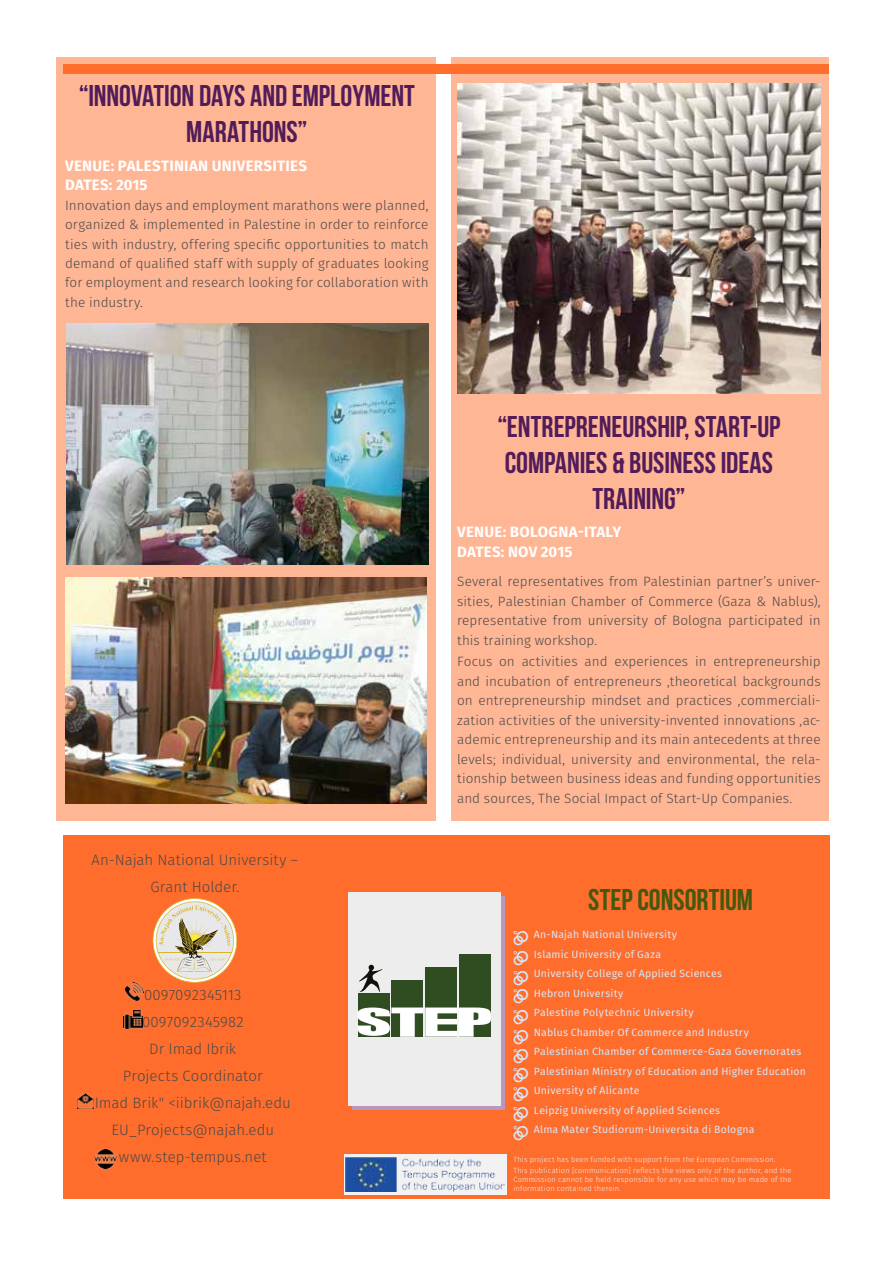
<style>
.page{position:relative;width:893px;height:1263px;background:#fff}
.page>*{position:absolute;margin:0;border:0;box-sizing:border-box;transform-origin:0 0}
.t1{font:31.5px "Entypo";color:#d6e6f7}
.t2{font:30px/36px "Bebas Neue";letter-spacing:-.005em;color:#521c59;text-align:center}
.t3{font:30px "Bebas Neue";color:#42590e}
.t4{font:300 15px/27px "Fira Sans";color:#4a4a49;text-align:center}
.t5{font:700 15px/19.5px "Fira Sans";letter-spacing:.015em;color:#fff}
.t6{font:300 13.5px/19.5px "Fira Sans";letter-spacing:.005em;color:#4a4a49;text-align:justify}
.t7{font:10.5px/19.5px "Fira Sans";letter-spacing:.02em;color:#d6e6f7}
.t8{font:300 7.5px/11.1px "Fira Sans";letter-spacing:.02em;color:#ededed}
</style>
<div class="page">
<div style="left:64px;top:836px;width:262px;height:363px;background:#ff6d2c"></div>
<div style="left:326px;top:836px;width:503px;height:363px;background:#ff6d2c"></div>
<div style="left:56px;top:57px;width:380px;height:764px;background:#ffb695"></div>
<div style="left:452px;top:57px;width:377px;height:764px;background:#ffb695"></div>
<svg style="left:153px;top:898px;width:84px;height:85px"></svg>
<div style="left:345px;top:1154px;width:162px;height:41px;background:#f2f2f3"></div>
<img style="left:346px;top:1157px;width:159px;height:35px">
<svg style="left:352px;top:896px;width:153px;height:214px;background:#c0a2c3"></svg>
<div style="left:348px;top:892px;width:152px;height:214px;background:#ededed"></div>
<div style="left:250px;top:64px;width:186px;height:9px;background:#ff6d2c"></div>
<div style="left:64px;top:64px;width:186px;height:9px;background:#ff6d2c"></div>
<div style="left:632px;top:64px;width:197px;height:9px;background:#ff6d2c"></div>
<div style="left:436px;top:64px;width:196px;height:9px;background:#ff6d2c"></div>
<svg style="left:359px;top:965px;width:24px;height:27px"></svg>
<div style="left:358px;top:993px;width:31px;height:43px;background:#304d21"></div>
<div style="left:391px;top:980px;width:32px;height:56px;background:#304d21"></div>
<div style="left:425px;top:967px;width:32px;height:69px;background:#304d21"></div>
<div style="left:459px;top:954px;width:32px;height:82px;background:#304d21"></div>
<svg style="left:357px;top:1007px;width:134px;height:30px"></svg>
<img style="left:125px;top:983px;width:18px;height:17px">
<img style="left:123px;top:1010px;width:19px;height:18px">
<img style="left:77px;top:1093px;width:16px;height:15px">
<img style="left:94px;top:1149px;width:23px;height:20px">
<img style="left:65px;top:578px;width:361px;height:226px">
<img style="left:67px;top:323px;width:362px;height:241px">
<img style="left:457px;top:84px;width:364px;height:310px">
<h2 class="t2" style="left:79px;top:78px;width:338px">“INNOVATION DAYS AND EMPLOYMENT<br>MARATHONS”</h2>
<p class="t5" style="left:65px;top:154px;width:243px">VENUE: PALESTINIAN UNIVERSITIES<br>DATES: 2015</p>
<p class="t6" style="left:65px;top:195px;width:365px">Innovation days and employment marathons were planned, organized &amp; implemented in Palestine in order to reinforce ties with industry, offering specific opportunities to match demand of qualified staff with supply of graduates looking for employment and research looking for collaboration with the industry.</p>
<p class="t4" style="left:91px;top:846px;width:208px">An-Najah National University –<br>Grant Holder.</p>
<p class="t4" style="left:95px;top:981px;width:198px">0097092345113<br>0097092345982<br>Dr Imad Ibrik<br>Projects Coordinator<br>Imad Brik" &lt;iibrik@najah.edu<br>EU_Projects@najah.edu www.step-tempus.net</p>
<h2 class="t2" style="left:497px;top:409px;width:285px">“ENTREPRENEURSHIP, START-UP<br>COMPANIES &amp; BUSINESS IDEAS<br>TRAINING”</h2>
<p class="t5" style="left:457px;top:521px;width:166px">VENUE: BOLOGNA-ITALY<br>DATES: NOV 2015</p>
<p class="t6" style="left:457px;top:571px;width:365px">Several representatives from Palestinian partner’s univer&shy;sities, Palestinian Chamber of Commerce (Gaza &amp; Nablus), representative from university of Bologna participated in this training workshop.</p>
<p class="t6" style="left:457px;top:652px;width:365px">Focus on activities and experiences in entrepreneurship and incubation of entrepreneurs ,theoretical backgrounds on entrepreneurship mindset and practices ,commerciali&shy;zation activities of the university-invented innovations ,ac&shy;ademic entrepreneurship and its main antecedents at three levels; individual, university and environmental, the rela&shy;tionship between business ideas and funding opportunities and sources, The Social Impact of Start-Up Companies.</p>
<h2 class="t3" style="left:588px;top:883px;width:166px">STEP CONSORTIUM</h2>
<p class="t7" style="left:534px;top:925px;width:274px">An-Najah National University<br>Islamic University of Gaza<br>University College of Applied Sciences<br>Hebron University<br>Palestine Polytechnic University<br>Nablus Chamber Of Commerce and Industry Palestinian Chamber of Commerce-Gaza Governorates Palestinian Ministry of Education and Higher Education University of Alicante<br>Leipzig University of Applied Sciences<br>Alma Mater Studiorum-Universita di Bologna</p>
<h1 class="t1" style="left:512px;top:917px;width:16px">L</h1>
<h1 class="t1" style="left:512px;top:936px;width:16px">L</h1>
<h1 class="t1" style="left:512px;top:956px;width:16px">L</h1>
<h1 class="t1" style="left:512px;top:974px;width:16px">L</h1>
<h1 class="t1" style="left:512px;top:995px;width:16px">L</h1>
<h1 class="t1" style="left:512px;top:1016px;width:16px">L</h1>
<h1 class="t1" style="left:512px;top:1035px;width:16px">L</h1>
<h1 class="t1" style="left:512px;top:1054px;width:16px">L</h1>
<h1 class="t1" style="left:512px;top:1073px;width:16px">L</h1>
<h1 class="t1" style="left:512px;top:1093px;width:16px">L</h1>
<h1 class="t1" style="left:512px;top:1111px;width:16px">L</h1>
<p class="t8" style="left:513px;top:1153px;width:279px">This project has been funded with support from the European Commission.<br>This publication [communication] reflects the views only of the author, and the</p>
<p class="t8" style="left:513px;top:1175px;width:279px;line-height:9px">Commission cannot be held responsible for any use which may be made of the information contained therein.</p>
</div>
